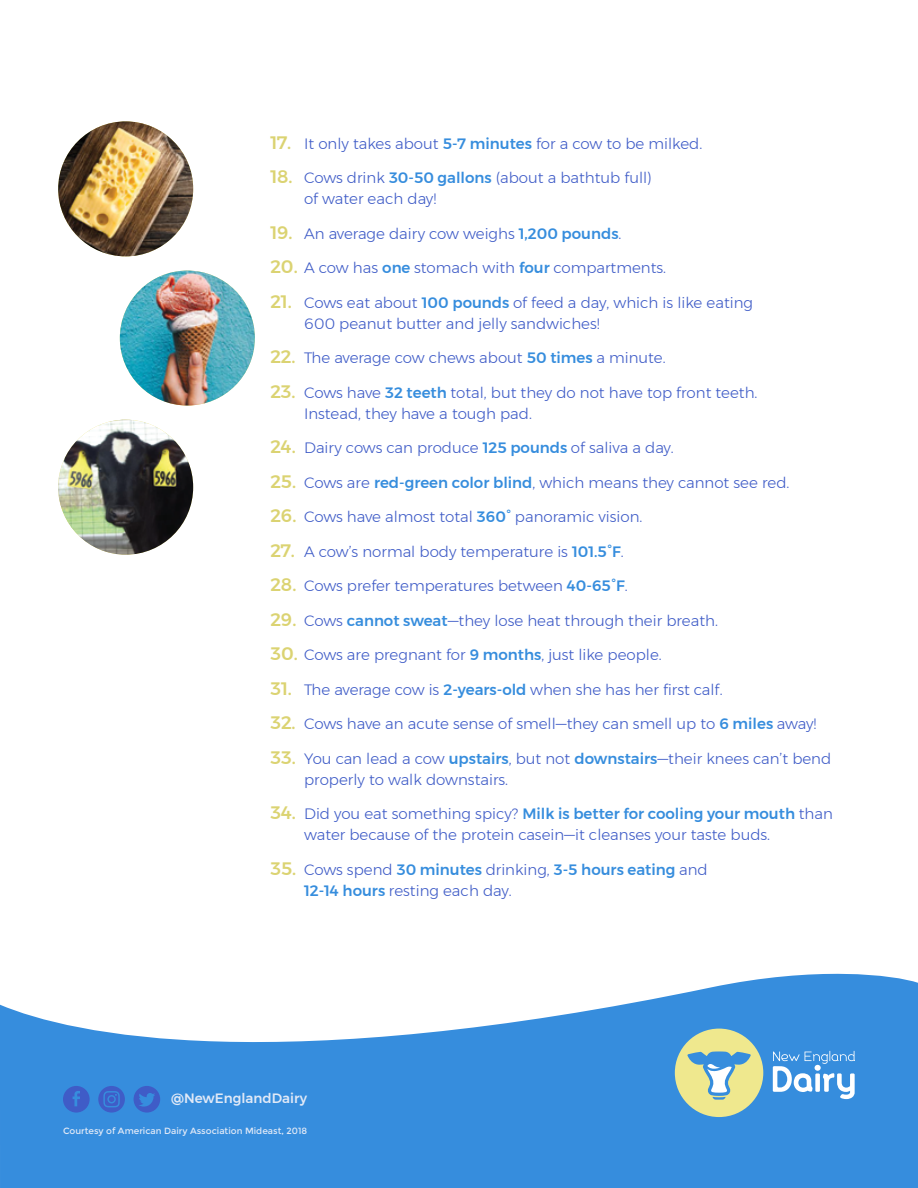
<style>
.page{position:relative;width:918px;height:1188px;background:#fff}
.page>*{position:absolute;margin:0;border:0;box-sizing:border-box;transform-origin:0 0}
.t1{font:300 15px/21px "Montserrat";color:#3f5cc7}
.t2{font:500 13.5px "Montserrat";color:#e0e9f7}
.t3{font:9px "Montserrat";color:#e0e9f7}
.s1{font-weight:500;font-size:18px;color:#dbd372}
.s2{font-weight:500;color:#368ddd}
</style>
<div class="page">
<svg style="left:0;top:973px;width:918px;height:215px;fill:#368ddd"></svg>
<img style="left:58px;top:121px;width:135px;height:135px;border-radius:67px">
<img style="left:120px;top:271px;width:135px;height:135px;border-radius:68px">
<img style="left:58px;top:420px;width:135px;height:135px;border-radius:67px">
<svg style="left:773px;top:1051px;width:82px;height:48px"></svg>
<div style="left:675px;top:1029px;width:88px;height:88px;background:#efe88e;border-radius:50%"></div>
<svg style="left:687px;top:1051px;width:64px;height:49px"></svg>
<div style="left:63px;top:1086px;width:27px;height:27px;background:#3f5cc7;border-radius:50%"></div>
<svg style="left:73px;top:1091px;width:7px;height:15px"></svg>
<div style="left:98px;top:1086px;width:27px;height:27px;background:#3f5cc7;border-radius:50%"></div>
<svg style="left:103px;top:1091px;width:17px;height:16px"></svg>
<div style="left:134px;top:1086px;width:26px;height:27px;background:#3f5cc7;border-radius:50%"></div>
<svg style="left:139px;top:1093px;width:16px;height:14px"></svg>
<p class="t1" style="left:270px;top:133px;width:433px"><span class="s1">17.</span> It only takes about <span class="s2">5-7 minutes</span> for a cow to be milked.</p>
<p class="t1" style="left:304px;top:167px;width:349px;text-indent:-34px"><span class="s1">18.</span> Cows drink <span class="s2">30-50 gallons</span> (about a bathtub full) of water each day!</p>
<p class="t1" style="left:270px;top:223px;width:353px"><span class="s1">19.</span> An average dairy cow weighs <span class="s2">1,200 pounds</span>.</p>
<p class="t1" style="left:270px;top:257px;width:397px"><span class="s1">20.</span> A cow has <span class="s2">one</span> stomach with <span class="s2">four</span> compartments.</p>
<p class="t1" style="left:304px;top:292px;width:450px;text-indent:-34px"><span class="s1">21.</span> Cows eat about <span class="s2">100 pounds</span> of feed a day, which is like eating<br>600 peanut butter and jelly sandwiches!</p>
<p class="t1" style="left:270px;top:347px;width:397px"><span class="s1">22.</span> The average cow chews about <span class="s2">50 times</span> a minute.</p>
<p class="t1" style="left:304px;top:382px;width:455px;text-indent:-34px"><span class="s1">23.</span> Cows have <span class="s2">32 teeth</span> total, but they do not have top front teeth.<br>Instead, they have a tough pad.</p>
<p class="t1" style="left:270px;top:437px;width:405px"><span class="s1">24.</span> Dairy cows can produce <span class="s2">125 pounds</span> of saliva a day.</p>
<p class="t1" style="left:270px;top:472px;width:521px"><span class="s1">25.</span> Cows are <span class="s2">red-green color blind</span>, which means they cannot see red.</p>
<p class="t1" style="left:270px;top:506px;width:374px"><span class="s1">26.</span> Cows have almost total <span class="s2">360°</span> panoramic vision.</p>
<p class="t1" style="left:270px;top:541px;width:355px"><span class="s1">27.</span> A cow’s normal body temperature is <span class="s2">101.5°F</span>.</p>
<p class="t1" style="left:270px;top:575px;width:359px"><span class="s1">28.</span> Cows prefer temperatures between <span class="s2">40-65°F</span>.</p>
<p class="t1" style="left:270px;top:610px;width:449px"><span class="s1">29.</span> Cows <span class="s2">cannot sweat</span>—they lose heat through their breath.</p>
<p class="t1" style="left:270px;top:644px;width:393px"><span class="s1">30.</span> Cows are pregnant for <span class="s2">9 months</span>, just like people.</p>
<p class="t1" style="left:270px;top:679px;width:454px"><span class="s1">31.</span> The average cow is <span class="s2">2-years-old</span> when she has her first calf.</p>
<p class="t1" style="left:270px;top:713px;width:548px"><span class="s1">32.</span> Cows have an acute sense of smell—they can smell up to <span class="s2">6 miles</span> away!</p>
<p class="t1" style="left:304px;top:748px;width:529px;text-indent:-34px"><span class="s1">33.</span> You can lead a cow <span class="s2">upstairs</span>, but not <span class="s2">downstairs</span>—their knees can’t bend properly to walk downstairs.</p>
<p class="t1" style="left:304px;top:803px;width:530px;text-indent:-34px"><span class="s1">34.</span> Did you eat something spicy? <span class="s2">Milk is better for cooling your mouth</span> than water because of the protein casein—it cleanses your taste buds.</p>
<p class="t1" style="left:304px;top:859px;width:405px;text-indent:-34px"><span class="s1">35.</span> Cows spend <span class="s2">30 minutes</span> drinking, <span class="s2">3-5 hours eating</span> and<br><span class="s2">12-14 hours</span> resting each day.</p>
<p class="t2" style="left:171px;top:1088px;width:137px">@NewEnglandDairy</p>
<p class="t3" style="left:63px;top:1126px;width:246px">Courtesy of American Dairy Association Mideast, 2018</p>
</div>
